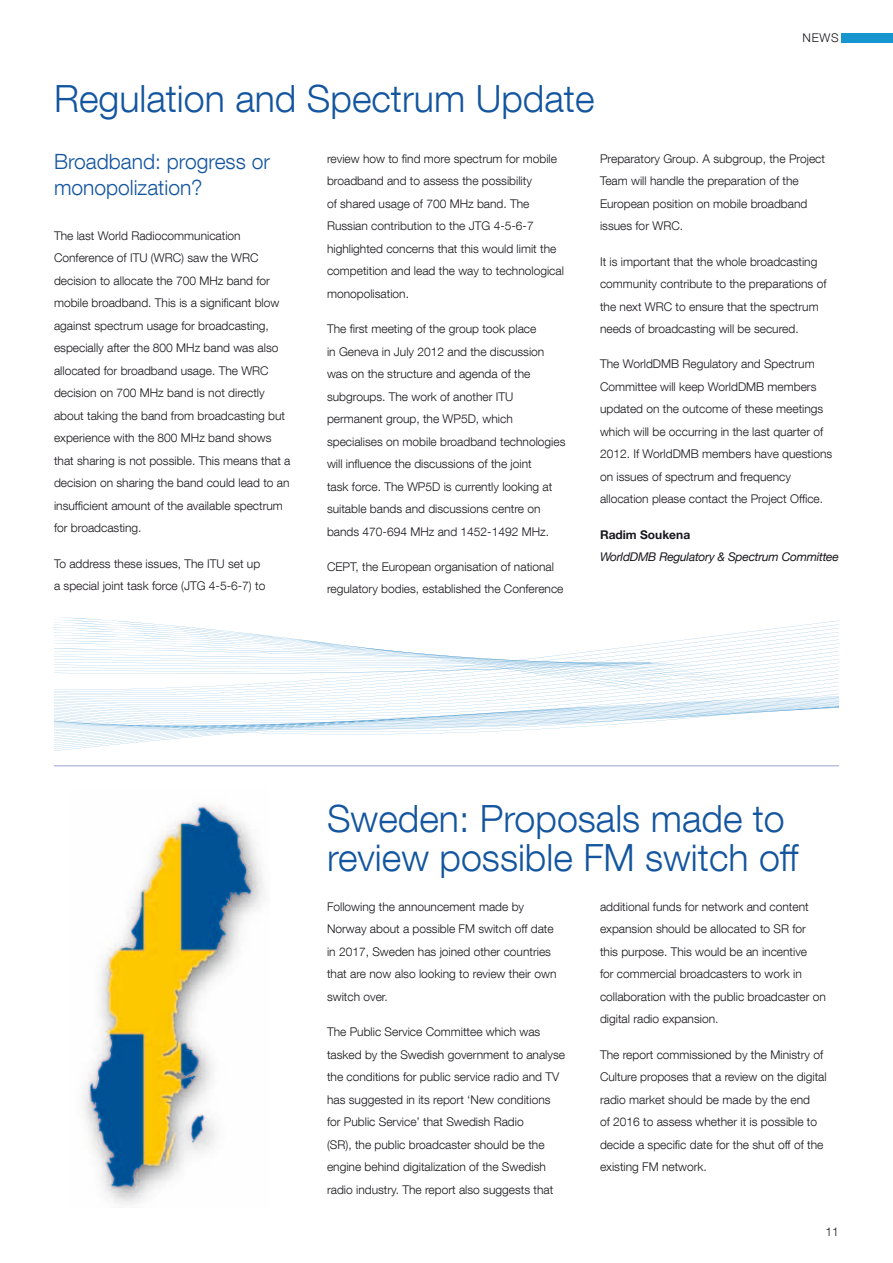
<style>
.page{position:relative;width:893px;height:1263px;background:#fff}
.page>*{position:absolute;margin:0;border:0;box-sizing:border-box;transform-origin:0 0}
.t1{font:300 37.5px/39px "Helvetica Neue LT Com";color:#13559f}
.t2{font:300 21px/25.5px "Helvetica Neue LT Com";color:#13559f}
.t3{font:300 12px/22.5px "Helvetica Neue LT Com";color:#1a171c}
.t4{font:italic 12px "Helvetica Neue";letter-spacing:-.02em;color:#1a171c}
.t5{font:700 12px "Helvetica Neue";color:#1a171c}
</style>
<div class="page">
<div style="left:841px;top:33px;width:52px;height:9px;background:#1795cf"></div>
<svg style="left:54px;top:735px;width:159px;height:16px"></svg>
<svg style="left:54px;top:617px;width:785px;height:118px"></svg>
<hr style="left:54px;top:765px;width:785px;height:1px;background:#98a3cf">
<img style="left:83px;top:803px;width:181px;height:402px">
<p class="t3" style="left:803px;top:26px;width:38px">NEWS</p>
<h1 class="t1" style="left:54px;top:78px;width:542px">Regulation and Spectrum Update</h1>
<h2 class="t2" style="left:54px;top:149px;width:217px">Broadband: progress or monopolization?</h2>
<p class="t3" style="left:54px;top:224px;width:238px">The last World Radiocommunication Conference of ITU (WRC) saw the WRC decision to allocate the 700 MHz band for mobile broadband. This is a significant blow against spectrum usage for broadcasting, especially after the 800 MHz band was also allocated for broadband usage. The WRC decision on 700 MHz band is not directly about taking the band from broadcasting but experience with the 800 MHz band shows that sharing is not possible. This means that a decision on sharing the band could lead to an insufficient amount of the available spectrum for broadcasting.</p>
<p class="t3" style="left:54px;top:552px;width:213px">To address these issues, The ITU set up a special joint task force (JTG 4-5-6-7) to</p>
<p class="t3" style="left:600px;top:147px;width:226px">Preparatory Group. A subgroup, the Project Team will handle the preparation of the European position on mobile broadband issues for WRC.</p>
<p class="t3" style="left:600px;top:250px;width:228px">It is important that the whole broadcasting community contribute to the preparations of the next WRC to ensure that the spectrum needs of broadcasting will be secured.</p>
<p class="t3" style="left:600px;top:353px;width:234px">The WorldDMB Regulatory and Spectrum Committee will keep WorldDMB members updated on the outcome of these meetings which will be occurring in the last quarter of 2012. If WorldDMB members have questions on issues of spectrum and frequency allocation please contact the Project Office.</p>
<p class="t5" style="left:600px;top:527px;width:92px">Radim Soukena</p>
<p class="t4" style="left:600px;top:550px;width:240px">WorldDMB Regulatory &amp; Spectrum Committee</p>
<p class="t3" style="left:327px;top:147px;width:238px">review how to find more spectrum for mobile broadband and to assess the possibility<br>of shared usage of 700 MHz band. The Russian contribution to the JTG 4-5-6-7 highlighted concerns that this would limit the competition and lead the way to technological monopolisation.</p>
<p class="t3" style="left:327px;top:317px;width:240px">The first meeting of the group took place<br>in Geneva in July 2012 and the discussion was on the structure and agenda of the subgroups. The work of another ITU permanent group, the WP5D, which specialises on mobile broadband technologies will influence the discussions of the joint<br>task force. The WP5D is currently looking at suitable bands and discussions centre on bands 470-694 MHz and 1452-1492 MHz.</p>
<p class="t3" style="left:327px;top:555px;width:238px">CEPT, the European organisation of national regulatory bodies, established the Conference</p>
<h1 class="t1" style="left:327px;top:798px;width:473px">Sweden: Proposals made to review possible FM switch off</h1>
<p class="t3" style="left:327px;top:895px;width:231px">Following the announcement made by Norway about a possible FM switch off date in 2017, Sweden has joined other countries that are now also looking to review their own switch over.</p>
<p class="t3" style="left:327px;top:1020px;width:240px">The Public Service Committee which was tasked by the Swedish government to analyse the conditions for public service radio and TV has suggested in its report ‘New conditions for Public Service’ that Swedish Radio<br>(SR), the public broadcaster should be the engine behind digitalization of the Swedish radio industry. The report also suggests that</p>
<p class="t3" style="left:600px;top:895px;width:228px">additional funds for network and content expansion should be allocated to SR for this purpose. This would be an incentive<br>for commercial broadcasters to work in collaboration with the public broadcaster on digital radio expansion.</p>
<p class="t3" style="left:600px;top:1043px;width:228px">The report commissioned by the Ministry of Culture proposes that a review on the digital radio market should be made by the end<br>of 2016 to assess whether it is possible to decide a specific date for the shut off of the existing FM network.</p>
<p class="t3" style="left:826px;top:1220px;width:15px">11</p>
</div>
